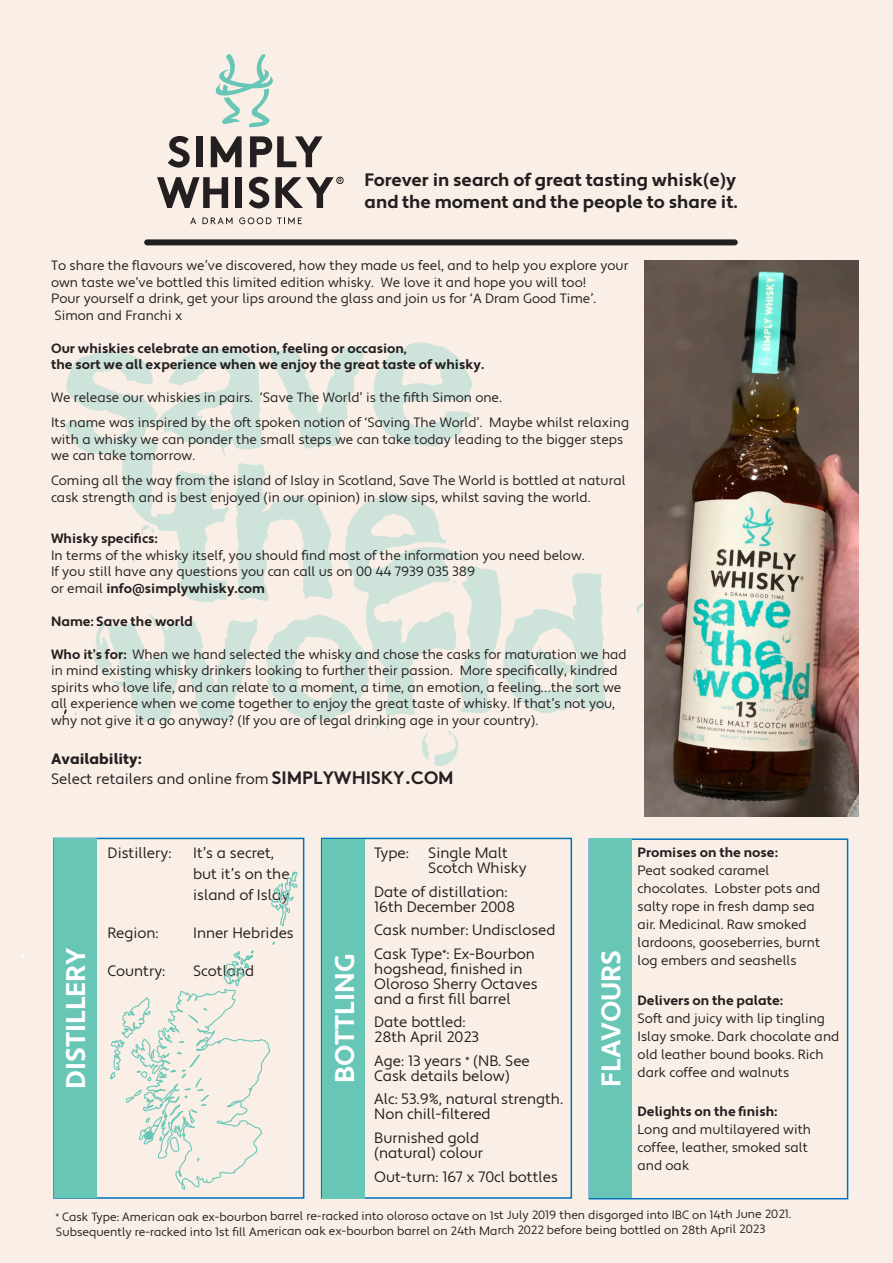
<style>
.page{position:relative;width:893px;height:1263px;background:#fff}
.page>*{position:absolute;margin:0;border:0;box-sizing:border-box;transform-origin:0 0}
.t1{font:700 27px "Apertura";color:#fff}
.t2{font:700 18px/21.6px "Apertura";color:#231f20}
.t3{font:15px/15px "Apertura";color:#231f20}
.t4{font:13.5px/18px "Apertura";color:#231f20}
.t5{font:700 13.5px/16.5px "Apertura";color:#231f20}
.t6{font:12px/15.1px "Apertura";letter-spacing:-.005em;color:#231f20}
.s1{font-weight:700}
.s2{font-weight:900}
.s3{font-family:"Brown Std Bold Alt";font-size:18px}
</style>
<div class="page">
<div style="left:1px;top:1px;width:892px;height:1262px;background:#f9efe7"></div>
<svg style="left:216px;top:54px;width:57px;height:73px"></svg>
<svg style="left:190px;top:217px;width:6px;height:7px"></svg>
<svg style="left:202px;top:217px;width:31px;height:7px"></svg>
<svg style="left:239px;top:217px;width:32px;height:7px"></svg>
<svg style="left:277px;top:217px;width:25px;height:7px"></svg>
<div style="left:336px;top:177px;width:7px;height:7px;border:1px solid #231f20;border-radius:50%"></div>
<svg style="left:157px;top:177px;width:71px;height:31px"></svg>
<div style="left:235px;top:177px;width:7px;height:31px;background:#231f20"></div>
<svg style="left:249px;top:177px;width:20px;height:31px"></svg>
<svg style="left:275px;top:177px;width:67px;height:31px"></svg>
<svg style="left:168px;top:136px;width:22px;height:32px"></svg>
<div style="left:196px;top:136px;width:6px;height:31px;background:#231f20"></div>
<svg style="left:211px;top:136px;width:31px;height:31px"></svg>
<svg style="left:250px;top:136px;width:73px;height:31px"></svg>
<div style="left:147px;top:239px;width:588px;height:6px;background:#231f20"></div>
<svg style="left:66px;top:260px;width:769px;height:557px"></svg>
<div style="left:589px;top:838px;width:259px;height:361px;border:2px solid #0072bc"></div>
<div style="left:321px;top:838px;width:251px;height:361px;border:2px solid #0072bc"></div>
<div style="left:53px;top:838px;width:251px;height:361px;border:2px solid #0072bc"></div>
<div style="left:54px;top:838px;width:42px;height:360px;background:#68c6b7"></div>
<div style="left:323px;top:839px;width:42px;height:360px;background:#68c6b7"></div>
<div style="left:589px;top:838px;width:42px;height:360px;background:#68c6b7"></div>
<img style="left:645px;top:260px;width:214px;height:556px">
<svg style="left:270px;top:871px;width:28px;height:55px"></svg>
<svg style="left:110px;top:941px;width:165px;height:249px"></svg>
<div style="left:145px;top:1131px;width:9px;height:9px;background:#68c6b7;border-radius:50%"></div>
<svg style="left:64px;top:707px;width:3px;height:8px"></svg>
<p class="t2" style="left:364px;top:170px;width:375px">Forever in search of great tasting whisk(e)y and the moment and the people to share it.</p>
<p class="t4" style="left:51px;top:258px;width:579px;line-height:16.5px">To share the flavours we’ve discovered, how they made us feel, and to help you explore your own taste we’ve bottled this limited edition whisky. We love it and hope you will too!<br>Pour yourself a drink, get your lips around the glass and join us for ‘A Dram Good Time’.<br>Simon and Franchi x</p>
<p class="t5" style="left:51px;top:340px;width:435px">Our whiskies celebrate an emotion, feeling or occasion,<br>the sort we all experience when we enjoy the great taste of whisky.</p>
<p class="t4" style="left:51px;top:385px;width:580px;line-height:25px">We release our whiskies in pairs. ‘Save The World’ is the fifth Simon one.<br>Its name was inspired by the oft spoken notion of ‘Saving The World’. Maybe whilst relaxing</p>
<p class="t4" style="left:51px;top:431px;width:574px;line-height:16.5px">with a whisky we can ponder the small steps we can take today leading to the bigger steps we can take tomorrow.</p>
<p class="t4" style="left:51px;top:473px;width:576px;line-height:16.5px">Coming all the way from the island of Islay in Scotland, Save The World is bottled at natural cask strength and is best enjoyed (in our opinion) in slow sips, whilst saving the world.</p>
<p class="t4" style="left:51px;top:531px;width:535px;line-height:16.5px"><span class="s1">Whisky specifics:<br></span>In terms of the whisky itself, you should find most of the information you need below.<br>If you still have any questions you can call us on 00 44 7939 035 389<br>or email <span class="s1">info@simplywhisky.com</span></p>
<p class="t5" style="left:51px;top:613px;width:143px">Name: Save the world</p>
<p class="t4" style="left:51px;top:646px;width:577px;line-height:16.5px"><span class="s1">Who it’s for:</span> When we hand selected the whisky and chose the casks for maturation we had in mind existing whisky drinkers looking to further their passion. More specifically, kindred spirits who love life, and can relate to a moment, a time, an emotion, a feeling…the sort we all experience when we come together to enjoy the great taste of whisky. If that’s not you, why not give it a go anyway? (If you are of legal drinking age in your country).</p>
<p class="t3" style="left:51px;top:749px;width:404px;line-height:20.2px"><span class="s2">Availability:<br></span>Select retailers and online from <span class="s3">SIMPLYWHISKY.COM</span></p>
<p class="t3" style="left:108px;top:846px;width:65px">Distillery:</p>
<p class="t3" style="left:193px;top:843px;width:98px;line-height:21px">It’s a secret, but it’s on the island of Islay</p>
<p class="t3" style="left:108px;top:926px;width:53px">Region:</p>
<p class="t3" style="left:193px;top:926px;width:102px">Inner Hebrides</p>
<p class="t3" style="left:108px;top:964px;width:59px">Country:</p>
<p class="t3" style="left:193px;top:964px;width:63px">Scotland</p>
<p class="t3" style="left:374px;top:846px;width:36px">Type:</p>
<p class="t3" style="left:428px;top:846px;width:100px">Single Malt<br>Scotch Whisky</p>
<p class="t3" style="left:374px;top:885px;width:143px">Date of distillation:<br>16th December 2008</p>
<p class="t3" style="left:374px;top:923px;width:183px">Cask number: Undisclosed</p>
<p class="t3" style="left:374px;top:947px;width:165px">Cask Type<sup>*</sup>: Ex-Bourbon hogshead, finished in<br>Oloroso Sherry Octaves and a first fill barrel</p>
<p class="t3" style="left:374px;top:1015px;width:106px">Date bottled:<br>28th April 2023</p>
<p class="t3" style="left:374px;top:1054px;width:157px">Age: 13 years <sup>*</sup> (NB. See<br>Cask details below)</p>
<p class="t3" style="left:374px;top:1092px;width:191px">Alc: 53.9%, natural strength.<br>Non chill-filtered</p>
<p class="t3" style="left:374px;top:1131px;width:110px">Burnished gold (natural) colour</p>
<p class="t3" style="left:374px;top:1169px;width:185px">Out-turn: 167 x 70cl bottles</p>
<p class="t1" style="left:60px;top:1089px;width:142px;rotate:-90deg">DISTILLERY</p>
<p class="t1" style="left:328px;top:1083px;width:130px;rotate:-90deg">BOTTLING</p>
<p class="t1" style="left:595px;top:1087px;width:138px;rotate:-90deg">FLAVOURS</p>
<p class="t4" style="left:638px;top:844px;width:184px"><span class="s1">Promises on the nose:<br></span>Peat soaked caramel chocolates. Lobster pots and salty rope in fresh damp sea air. Medicinal. Raw smoked lardoons, gooseberries, burnt log embers and seashells</p>
<p class="t4" style="left:638px;top:991px;width:203px"><span class="s1">Delivers on the palate:<br></span>Soft and juicy with lip tingling<br>Islay smoke. Dark chocolate and old leather bound books. Rich dark coffee and walnuts</p>
<p class="t4" style="left:638px;top:1102px;width:175px"><span class="s1">Delights on the finish:<br></span>Long and multilayered with coffee, leather, smoked salt and oak</p>
<p class="t6" style="left:56px;top:1208px;width:737px"><sup>*</sup> Cask Type: American oak ex-bourbon barrel re-racked into oloroso octave on 1st July 2019 then disgorged into IBC on 14th June 2021.<br>Subsequently re-racked into 1st fill American oak ex-bourbon barrel on 24th March 2022 before being bottled on 28th April 2023</p>
</div>
